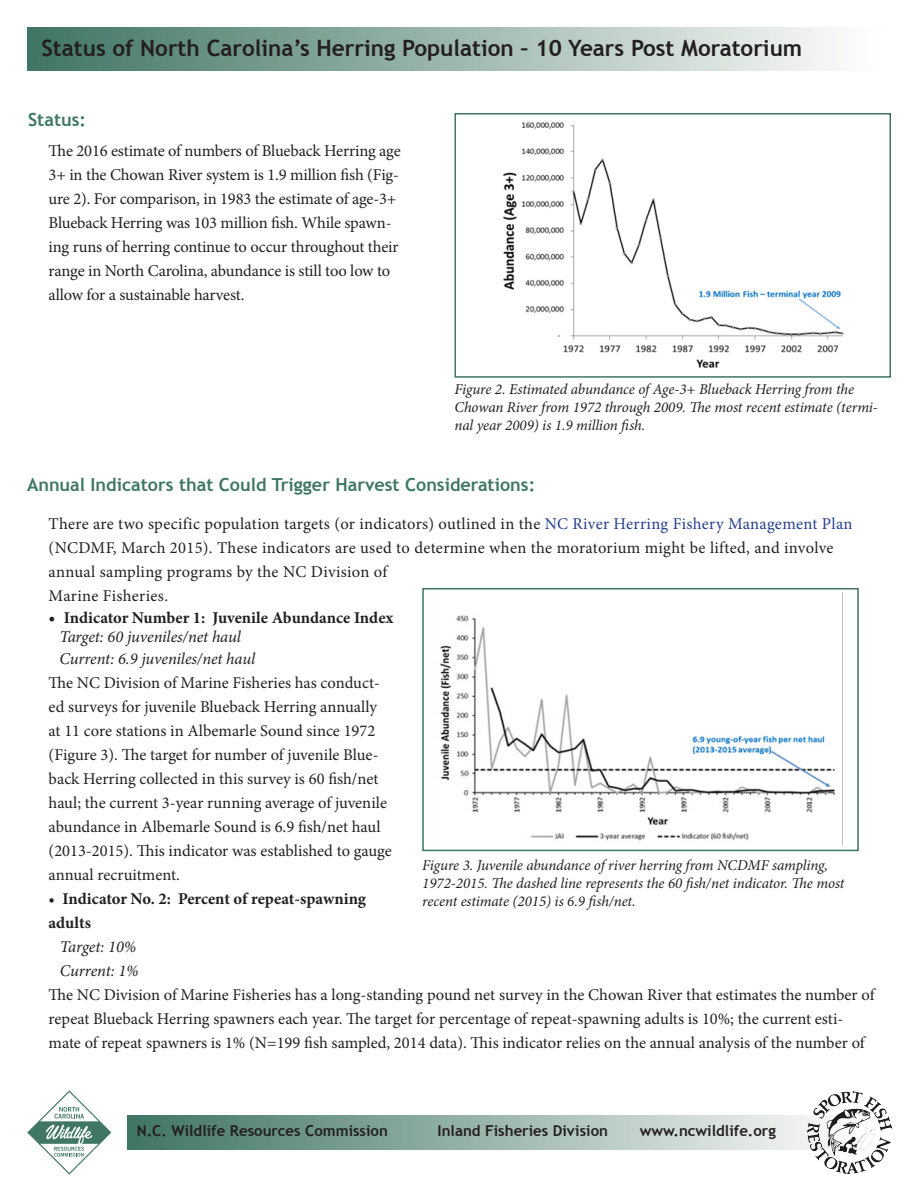
<style>
.page{position:relative;width:918px;height:1188px;background:#fff}
.page>*{position:absolute;margin:0;border:0;box-sizing:border-box;transform-origin:0 0}
.t1{font:700 22.5px "Trebuchet MS";color:#231f20}
.t2{font:700 18px "Trebuchet MS";color:#3f7664}
.t3{font:16.5px/24px "Minion Pro";color:#231f20}
.t4{font:700 16.5px/24px "Minion Pro";letter-spacing:-.005em;color:#231f20}
.t5{font:italic 16.5px "Minion Pro";letter-spacing:-.005em;color:#231f20}
.t6{font:italic 15px/18px "Minion Pro";letter-spacing:-.005em;color:#231f20}
.t7{font:700 15px "Trebuchet MS";color:#231f20}
.s1{color:#253f8e}
.s2{font-weight:400;font-size:18px}
.s3{font-weight:400}
</style>
<div class="page">
<div style="left:27px;top:27px;width:864px;height:43px;background:linear-gradient(to right,#3e7461,#fff)"></div>
<svg style="left:27px;top:1090px;width:85px;height:85px"></svg>
<div style="left:128px;top:1115px;width:747px;height:35px;background:linear-gradient(to right,#3e7462,#fffefe)"></div>
<img style="left:808px;top:1091px;width:83px;height:83px">
<img style="left:503px;top:122px;width:341px;height:245px">
<div style="left:454px;top:113px;width:437px;height:265px;border:2px solid #3e7663"></div>
<div style="left:422px;top:588px;width:437px;height:263px;border:2px solid #3e7663"></div>
<img style="left:440px;top:592px;width:403px;height:253px">
<h1 class="t1" style="left:41px;top:34px;width:762px">Status of North Carolina’s Herring Population – 10 Years Post Moratorium</h1>
<p class="t2" style="left:28px;top:108px;width:60px">Status:</p>
<p class="t3" style="left:49px;top:139px;width:354px">The 2016 estimate of numbers of Blueback Herring age 3+ in the Chowan River system is 1.9 million fish (Fig&shy;ure 2). For comparison, in 1983 the estimate of age-3+ Blueback Herring was 103 million fish. While spawn&shy;ing runs of herring continue to occur throughout their range in North Carolina, abundance is still too low to allow for a sustainable harvest.</p>
<p class="t6" style="left:454px;top:380px;width:425px">Figure 2. Estimated abundance of Age-3+ Blueback Herring from the<br>Chowan River from 1972 through 2009. The most recent estimate (termi&shy;nal year 2009) is 1.9 million fish.</p>
<p class="t2" style="left:27px;top:473px;width:510px">Annual Indicators that Could Trigger Harvest Considerations:</p>
<p class="t3" style="left:49px;top:512px;width:805px">There are two specific population targets (or indicators) outlined in the <span class="s1">NC River Herring Fishery Management Plan </span>(NCDMF, March 2015). These indicators are used to determine when the moratorium might be lifted, and involve annual sampling programs by the NC Division of<br>Marine Fisheries.</p>
<p class="t4" style="left:49px;top:605px;width:346px"><span class="s2">•</span> Indicator Number 1: Juvenile Abundance Index</p>
<p class="t5" style="left:59px;top:626px;width:183px">Target: 60 juveniles/net haul</p>
<p class="t5" style="left:60px;top:647px;width:197px">Current: 6.9 juveniles/net haul</p>
<p class="t3" style="left:49px;top:671px;width:345px">The NC Division of Marine Fisheries has conduct&shy;ed surveys for juvenile Blueback Herring annually at 11 core stations in Albemarle Sound since 1972 (Figure 3). The target for number of juvenile Blue&shy;back Herring collected in this survey is 60 fish/net haul; the current 3-year running average of juvenile abundance in Albemarle Sound is 6.9 fish/net haul (2013-2015). This indicator was established to gauge annual recruitment.</p>
<p class="t4" style="left:49px;top:886px;width:319px"><span class="s3">•</span> Indicator No. 2: Percent of repeat-spawning adults</p>
<p class="t5" style="left:60px;top:935px;width:78px">Target: 10%</p>
<p class="t5" style="left:60px;top:959px;width:80px">Current: 1%</p>
<p class="t3" style="left:49px;top:983px;width:827px">The NC Division of Marine Fisheries has a long-standing pound net survey in the Chowan River that estimates the number of repeat Blueback Herring spawners each year. The target for percentage of repeat-spawning adults is 10%; the current esti&shy;mate of repeat spawners is 1% (N=199 fish sampled, 2014 data). This indicator relies on the annual analysis of the number of</p>
<p class="t6" style="left:422px;top:856px;width:424px">Figure 3. Juvenile abundance of river herring from NCDMF sampling,<br>1972-2015. The dashed line represents the 60 fish/net indicator. The most recent estimate (2015) is 6.9 fish/net.</p>
<p class="t7" style="left:137px;top:1121px;width:253px">N.C. Wildlife Resources Commission</p>
<p class="t7" style="left:438px;top:1121px;width:172px">Inland Fisheries Division</p>
<p class="t7" style="left:640px;top:1121px;width:138px">www.ncwildlife.org</p>
</div>
